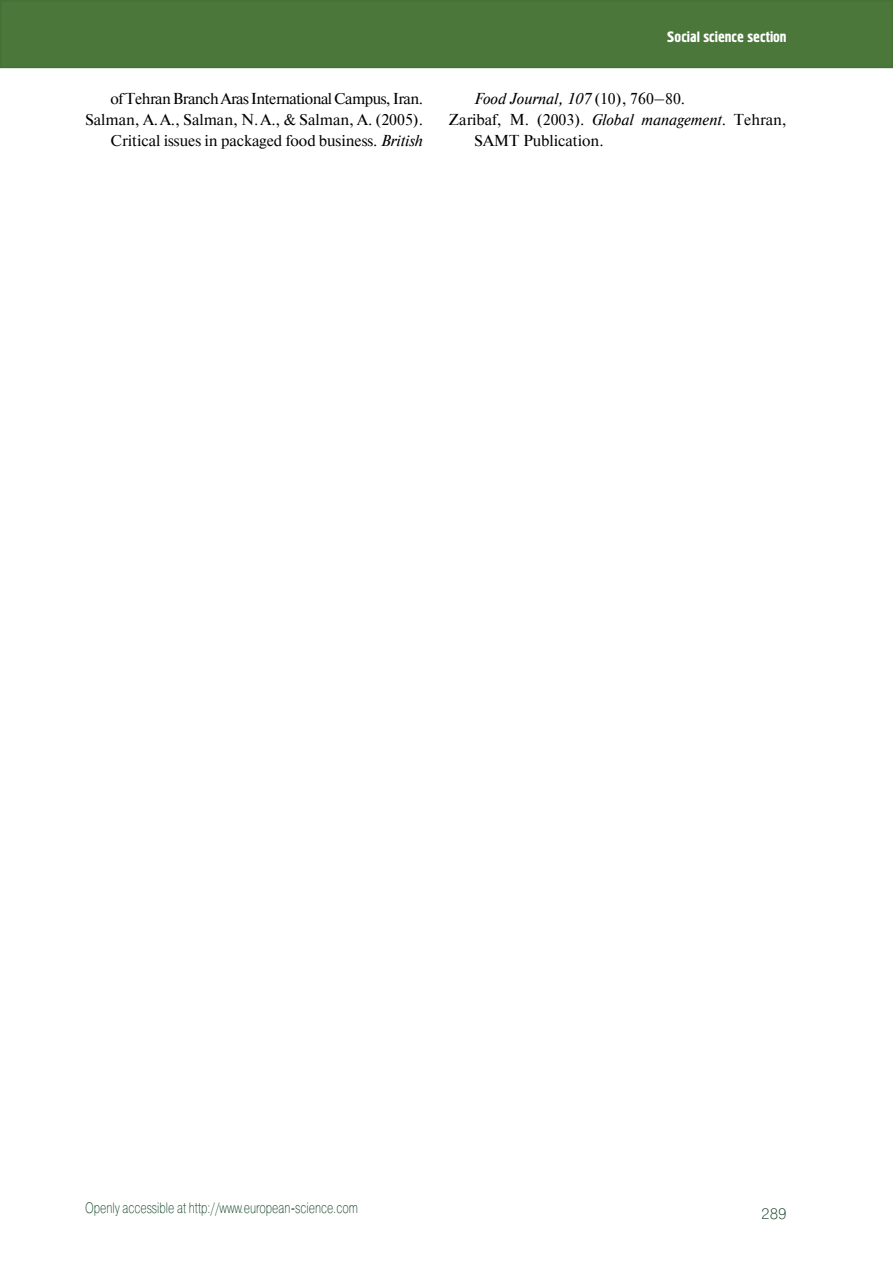
<style>
.page{position:relative;width:893px;height:1263px;background:#fff}
.page>*{position:absolute;margin:0;border:0;box-sizing:border-box;transform-origin:0 0}
.t1{font:15.75px/21px "Newton C";color:#000;text-align:right}
.t2{font:italic 15.75px "Newton C";color:#000}
.t3{font:15px "Pragmatica Light C";color:#0d3e20;scale:.75 1}
.t4{font:15px "Hermes C";color:#fff}
.t5{font:15px "Pragmatica Light C";color:#0d3e20}
.s1{font-style:italic}
.s2{font-style:normal}
</style>
<div class="page">
<div style="left:0;top:0;width:893px;height:68px;background:#4b773b"></div>
<p class="t4" style="left:667px;top:29px;width:121px">Social science section</p>
<p class="t1" style="left:85px;top:89px;width:340px">of Tehran Branch Aras International Campus, Iran.<br>Salman, A.A., Salman, N.A., &amp; Salman, A. (2005).<br>Critical issues in packaged food business. <span class="s1">British</span></p>
<p class="t2" style="left:474px;top:90px;width:213px">Food Journal, 107 <span class="s2">(10), 760–80.</span></p>
<p class="t1" style="left:449px;top:110px;width:340px">Zaribaf, M. (2003). <span class="s1">Global management</span>. Tehran,</p>
<p class="t1" style="left:474px;top:131px;width:131px">SAMT Publication.</p>
<p class="t3" style="left:85px;top:1199px;width:365px">Openly accessible at http://www.european-science.com</p>
<p class="t5" style="left:761px;top:1205px;width:27px">289</p>
</div>
